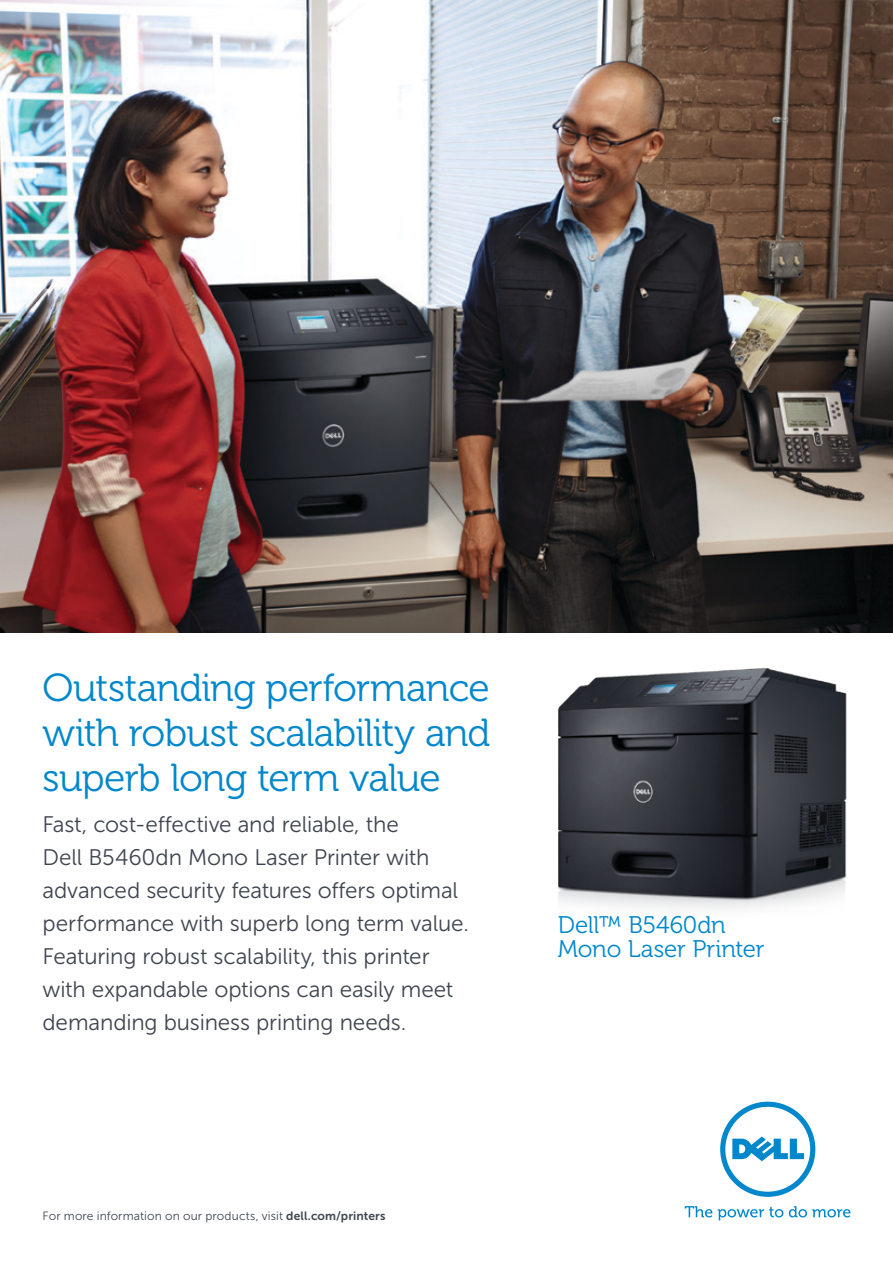
<style>
.page{position:relative;width:893px;height:1263px;background:#fff}
.page>*{position:absolute;margin:0;border:0;box-sizing:border-box;transform-origin:0 0}
.t1{font:39px/45px "Museo For Dell 300";letter-spacing:-.02em;color:#0087cc;text-align:justify}
.t2{font:24px/24px "Museo For Dell 300";letter-spacing:-.01em;color:#0087cc}
.t3{font:22.5px/33px "Museo Sans For Dell 300";letter-spacing:-.01em;color:#3f4550}
.t4{font:12px "Museo Sans For Dell 300";letter-spacing:.01em;color:#3f4550}
.s1{font-family:"Museo Sans For Dell 700"}
</style>
<div class="page">
<img style="left:558px;top:668px;width:289px;height:241px">
<svg style="left:720px;top:1102px;width:95px;height:95px"></svg>
<svg style="left:685px;top:1206px;width:27px;height:11px"></svg>
<svg style="left:718px;top:1207px;width:65px;height:13px"></svg>
<svg style="left:789px;top:1206px;width:61px;height:11px"></svg>
<img style="left:0;top:0;width:893px;height:633px">
<h1 class="t1" style="left:43px;top:666px;width:450px">Outstanding performance with robust scalability and superb long term value</h1>
<p class="t3" style="left:43px;top:808px;width:428px">Fast, cost-effective and reliable, the<br>Dell B5460dn Mono Laser Printer with advanced security features offers optimal performance with superb long term value.<br>Featuring robust scalability, this printer with expandable options can easily meet demanding business printing needs.</p>
<p class="t2" style="left:558px;top:913px;width:208px">Dell™ B5460dn<br>Mono Laser Printer</p>
<p class="t4" style="left:43px;top:1210px;width:345px">For more information on our products, visit <span class="s1">dell.com/printers</span></p>
</div>
